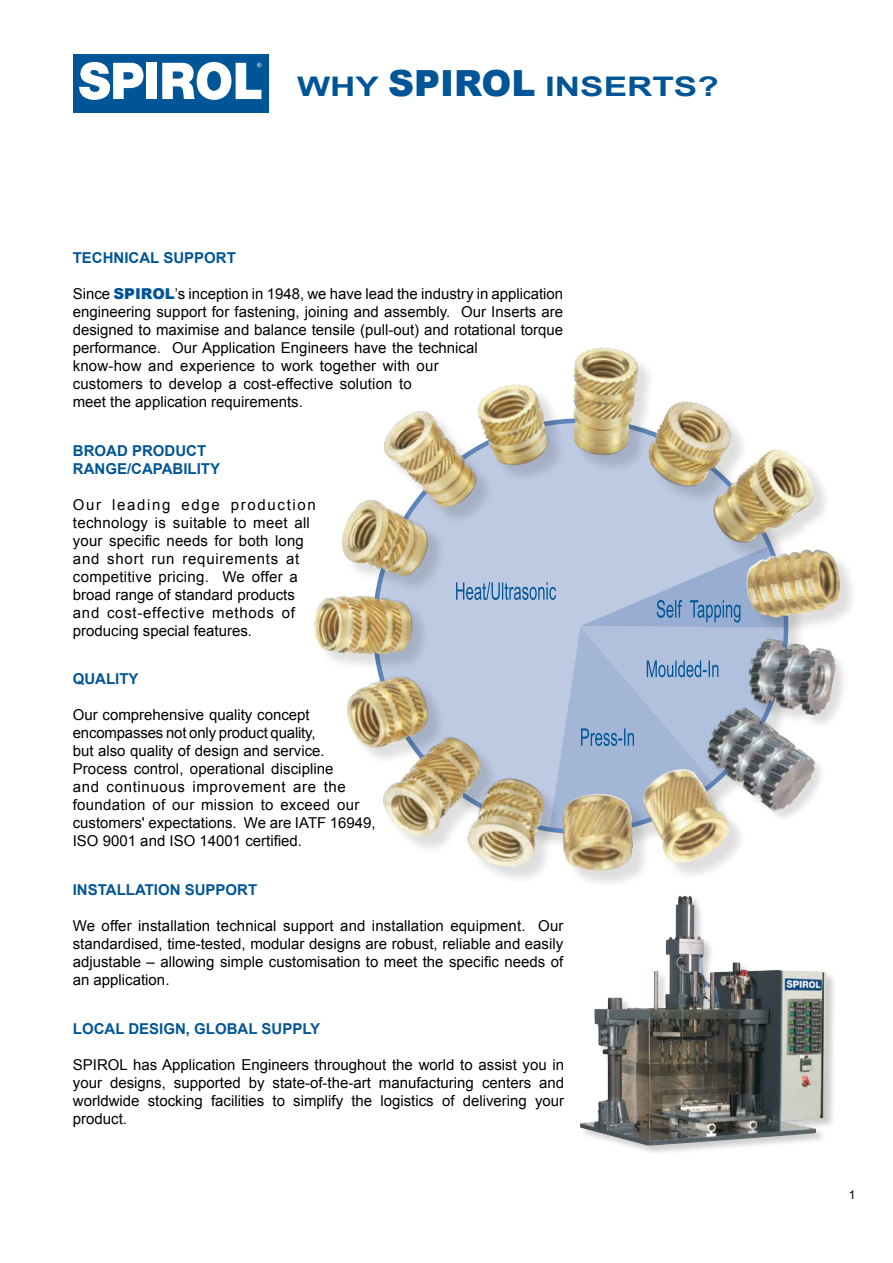
<style>
.page{position:relative;width:893px;height:1263px;background:#fff}
.page>*{position:absolute;margin:0;border:0;box-sizing:border-box;transform-origin:0 0}
.t1{font:700 27px "Arial";color:#005596;scale:1.3 1}
.t2{font:15px/18px "Arial";color:#000}
.t3{font:15px/18px "Arial";letter-spacing:.02em;color:#000}
.t4{font:700 15px/18px "Arial";color:#005596}
.t5{font:12px "Arial";color:#000}
.s1{font-weight:900;font-size:36px}
.s2{font-weight:900;color:#005596}
</style>
<div class="page">
<div style="left:579px;top:895px;width:257px;height:261px;background:#000;opacity:.2"></div>
<img style="left:580px;top:896px;width:246px;height:250px">
<svg style="left:375px;top:418px;width:425px;height:319px;background:#c4cfe5"></svg>
<div style="left:565px;top:796px;width:86px;height:94px;background:#000;opacity:.13"></div>
<img style="left:562px;top:834px;width:73px;height:38px">
<div style="left:645px;top:771px;width:103px;height:110px;background:#000;opacity:.13"></div>
<img style="left:641px;top:834px;width:91px;height:34px">
<div style="left:749px;top:552px;width:110px;height:83px;background:#000;opacity:.13"></div>
<img style="left:788px;top:552px;width:54px;height:68px">
<div style="left:716px;top:452px;width:116px;height:109px;background:#000;opacity:.13"></div>
<img style="left:711px;top:450px;width:103px;height:94px">
<div style="left:651px;top:404px;width:98px;height:101px;background:#000;opacity:.13"></div>
<img style="left:648px;top:401px;width:83px;height:87px">
<div style="left:576px;top:350px;width:80px;height:123px;background:#000;opacity:.13"></div>
<img style="left:573px;top:348px;width:65px;height:108px">
<div style="left:480px;top:387px;width:87px;height:96px;background:#000;opacity:.13"></div>
<img style="left:477px;top:384px;width:72px;height:83px">
<div style="left:386px;top:413px;width:109px;height:112px;background:#000;opacity:.13"></div>
<img style="left:382px;top:411px;width:95px;height:97px">
<div style="left:344px;top:502px;width:103px;height:92px;background:#000;opacity:.13"></div>
<img style="left:342px;top:499px;width:89px;height:77px">
<div style="left:317px;top:597px;width:113px;height:75px;background:#000;opacity:.13"></div>
<img style="left:314px;top:595px;width:98px;height:60px">
<div style="left:349px;top:678px;width:97px;height:87px;background:#000;opacity:.13"></div>
<img style="left:347px;top:675px;width:87px;height:75px">
<div style="left:385px;top:739px;width:114px;height:116px;background:#000;opacity:.13"></div>
<img style="left:381px;top:737px;width:84px;height:102px">
<div style="left:469px;top:780px;width:93px;height:105px;background:#000;opacity:.13"></div>
<img style="left:465px;top:834px;width:79px;height:38px">
<svg style="left:456px;top:546px;width:332px;height:288px;background:#b2bccd"></svg>
<div style="left:73px;top:54px;width:196px;height:59px;background:#005596"></div>
<div style="left:147px;top:63px;width:10px;height:36px;background:#fff"></div>
<svg style="left:79px;top:62px;width:65px;height:38px"></svg>
<svg style="left:162px;top:61px;width:99px;height:39px"></svg>
<div style="left:708px;top:710px;width:119px;height:113px;background:#000;opacity:.13"></div>
<img style="left:697px;top:700px;width:124px;height:117px">
<div style="left:750px;top:641px;width:99px;height:89px;background:#000;opacity:.13"></div>
<img style="left:743px;top:636px;width:96px;height:81px">
<h1 class="t1" style="left:297px;top:69px;width:326px">WHY <span class="s1">SPIROL</span> INSERTS?</h1>
<p class="t4" style="left:73px;top:249px;width:165px">TECHNICAL SUPPORT</p>
<p class="t2" style="left:73px;top:285px;width:492px">Since <span class="s2">SPIROL</span>’s inception in 1948, we have lead the industry in application engineering support for fastening, joining and assembly. Our Inserts are designed to maximise and balance tensile (pull-out) and rotational torque performance. Our Application Engineers have the technical<br>know-how and experience to work together with our<br>customers to develop a cost-effective solution to<br>meet the application requirements.</p>
<p class="t4" style="left:73px;top:442px;width:149px">BROAD PRODUCT<br>RANGE/CAPABILITY</p>
<p class="t3" style="left:73px;top:495px;width:245px">Our leading edge production technology is suitable to meet all your specific needs for both long and short run requirements at competitive pricing. We offer a broad range of standard products and cost-effective methods of producing special features.</p>
<p class="t4" style="left:73px;top:671px;width:67px">QUALITY</p>
<p class="t2" style="left:73px;top:706px;width:304px">Our comprehensive quality concept encompasses not only product quality,<br>but also quality of design and service.<br>Process control, operational discipline<br>and continuous improvement are the foundation of our mission to exceed our customers' expectations. We are IATF 16949, ISO 9001 and ISO 14001 certified.</p>
<p class="t4" style="left:73px;top:881px;width:186px">INSTALLATION SUPPORT</p>
<p class="t2" style="left:73px;top:917px;width:492px;text-align:justify">We offer installation technical support and installation equipment. Our standardised, time-tested, modular designs are robust, reliable and easily adjustable – allowing simple customisation to meet the specific needs of an application.</p>
<p class="t4" style="left:73px;top:1020px;width:249px">LOCAL DESIGN, GLOBAL SUPPLY</p>
<p class="t2" style="left:73px;top:1056px;width:493px;text-align:justify">SPIROL has Application Engineers throughout the world to assist you in your designs, supported by state-of-the-art manufacturing centers and worldwide stocking facilities to simplify the logistics of delivering your product.</p>
<p class="t5" style="left:849px;top:1187px;width:8px">1</p>
</div>
